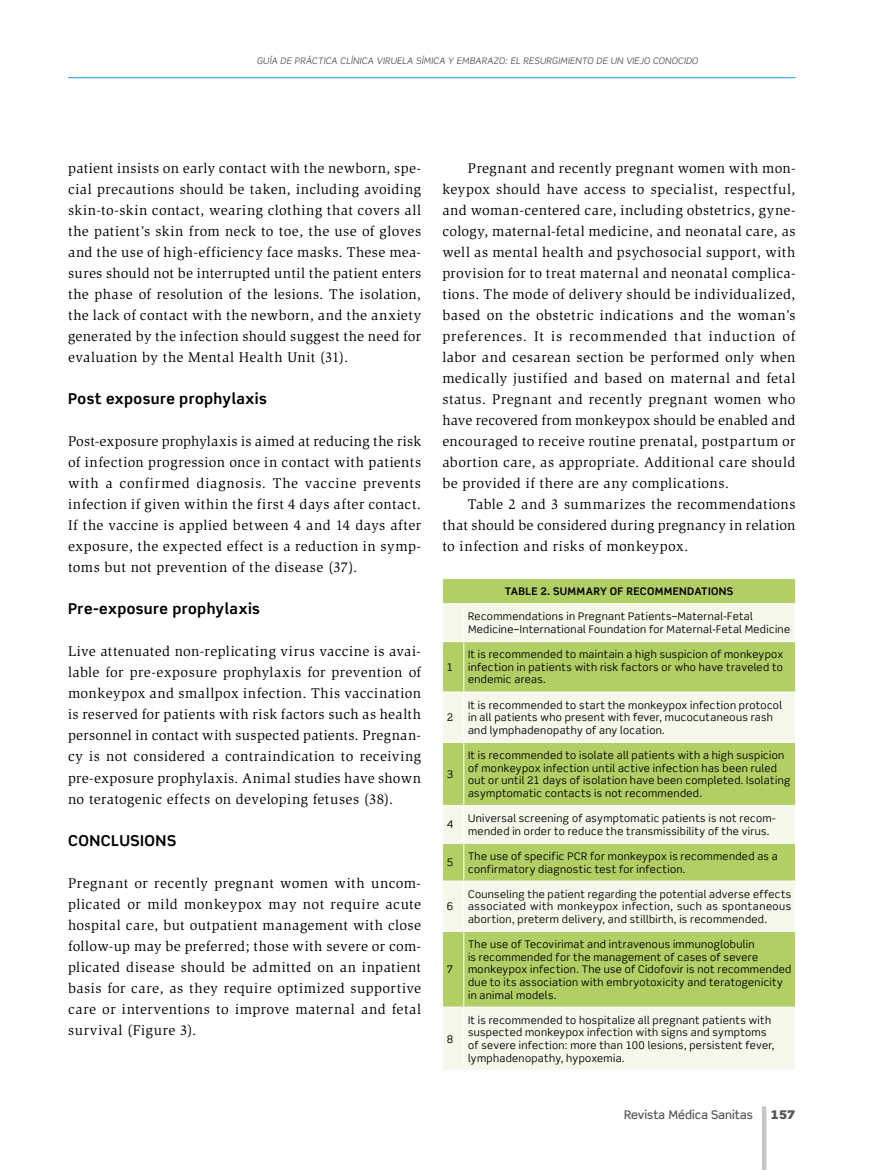
<style>
.page{position:relative;width:872px;height:1170px;background:#fff}
.page>*{position:absolute;margin:0;border:0;box-sizing:border-box;transform-origin:0 0}
._10Subt_2{font:700 15px "Scene Std";letter-spacing:.03em;color:#000}
._09Subt_1{font:700 15px "Scene Std";letter-spacing:.035em;color:#000}
._02Body_sin_sang{font:14.4px/21px "Slimbach Std";letter-spacing:.025em;color:#000;text-align:justify}
._01Body_text{font:14.4px/21px "Slimbach Std";letter-spacing:.025em;color:#000;text-align:justify}
.t1{font:500 12px "Scene Std";color:#575756}
.t2{font:900 12px "Scene Std";color:#575756}
._14texto_tablas{font:10.5px/12.6px "Scene Std";letter-spacing:.035em;color:#000}
._15Tit_Tabla{font:700 10.5px "Scene Std";letter-spacing:.03em;color:#000}
.t3{font:italic 9px "Scene Std";letter-spacing:.02em;color:#575756}
</style>
<div class="page">
<hr style="left:68px;top:77px;width:727px;height:1px;background:#169ad3">
<hr style="left:762px;top:1106px;width:4px;height:63px;background:#c6c6c6">
<div style="left:464px;top:579px;width:331px;height:24px;background:#b2cf65"></div>
<svg style="left:443px;top:604px;width:352px;height:465px;background:#d4e4aa"></svg>
<svg style="left:795px;top:579px;width:1px;height:24px"></svg>
<svg style="left:442px;top:578px;width:22px;height:26px"></svg>
<hr style="left:463px;top:604px;width:1px;height:37px;background:#fff">
<svg style="left:443px;top:641px;width:20px;height:1px"></svg>
<hr style="left:464px;top:641px;width:331px;height:1px;background:#fff">
<hr style="left:463px;top:641px;width:1px;height:50px;background:#fff">
<svg style="left:442px;top:691px;width:22px;height:1px"></svg>
<hr style="left:464px;top:691px;width:331px;height:1px;background:#fff">
<hr style="left:463px;top:692px;width:1px;height:50px;background:#fff">
<svg style="left:443px;top:742px;width:20px;height:1px"></svg>
<hr style="left:464px;top:742px;width:331px;height:1px;background:#fff">
<hr style="left:463px;top:742px;width:1px;height:63px;background:#fff">
<svg style="left:443px;top:805px;width:20px;height:1px"></svg>
<hr style="left:464px;top:805px;width:331px;height:1px;background:#fff">
<hr style="left:463px;top:805px;width:1px;height:38px;background:#fff">
<svg style="left:443px;top:842px;width:20px;height:1px"></svg>
<hr style="left:464px;top:842px;width:331px;height:1px;background:#fff">
<hr style="left:463px;top:843px;width:1px;height:37px;background:#fff">
<svg style="left:443px;top:880px;width:21px;height:1px"></svg>
<hr style="left:464px;top:880px;width:331px;height:1px;background:#fff">
<hr style="left:463px;top:881px;width:1px;height:50px;background:#fff">
<svg style="left:443px;top:931px;width:20px;height:1px"></svg>
<hr style="left:464px;top:931px;width:331px;height:1px;background:#fff">
<hr style="left:463px;top:931px;width:1px;height:75px;background:#fff">
<svg style="left:443px;top:1006px;width:21px;height:1px"></svg>
<hr style="left:464px;top:1006px;width:331px;height:1px;background:#fff">
<hr style="left:463px;top:1007px;width:1px;height:62px;background:#fff">
<svg style="left:443px;top:1069px;width:20px;height:1px"></svg>
<p class="t3" style="left:257px;top:55px;width:443px">GUÍA DE PRÁCTICA CLÍNICA VIRUELA SÍMICA Y EMBARAZO: EL RESURGIMIENTO DE UN VIEJO CONOCIDO</p>
<p class="_02Body_sin_sang" style="left:68px;top:158px;width:354px">patient insists on early contact with the newborn, spe&shy;cial precautions should be taken, including avoiding skin-to-skin contact, wearing clothing that covers all the patient’s skin from neck to toe, the use of gloves and the use of high-efficiency face masks. These mea&shy;sures should not be interrupted until the patient enters the phase of resolution of the lesions. The isolation, the lack of contact with the newborn, and the anxiety generated by the infection should suggest the need for evaluation by the Mental Health Unit (31).</p>
<p class="_10Subt_2" style="left:68px;top:389px;width:200px">Post exposure prophylaxis</p>
<p class="_02Body_sin_sang" style="left:68px;top:431px;width:354px">Post-exposure prophylaxis is aimed at reducing the risk of infection progression once in contact with patients with a confirmed diagnosis. The vaccine prevents infection if given within the first 4 days after contact.<br>If the vaccine is applied between 4 and 14 days after exposure, the expected effect is a reduction in symp&shy;toms but not prevention of the disease (37).</p>
<p class="_10Subt_2" style="left:68px;top:599px;width:193px">Pre-exposure prophylaxis</p>
<p class="_02Body_sin_sang" style="left:68px;top:641px;width:354px">Live attenuated non-replicating virus vaccine is avai&shy;lable for pre-exposure prophylaxis for prevention of monkeypox and smallpox infection. This vaccination is reserved for patients with risk factors such as health personnel in contact with suspected patients. Pregnan&shy;cy is not considered a contraindication to receiving pre-exposure prophylaxis. Animal studies have shown no teratogenic effects on developing fetuses (38).</p>
<p class="_09Subt_1" style="left:68px;top:830px;width:110px">CONCLUSIONS</p>
<p class="_02Body_sin_sang" style="left:68px;top:872px;width:354px">Pregnant or recently pregnant women with uncom&shy;plicated or mild monkeypox may not require acute hospital care, but outpatient management with close follow-up may be preferred; those with severe or com&shy;plicated disease should be admitted on an inpatient basis for care, as they require optimized supportive care or interventions to improve maternal and fetal survival (Figure 3).</p>
<p class="_01Body_text" style="left:442px;top:158px;width:355px;text-indent:26px">Pregnant and recently pregnant women with mon&shy;keypox should have access to specialist, respectful, and woman-centered care, including obstetrics, gyne&shy;cology, maternal-fetal medicine, and neonatal care, as well as mental health and psychosocial support, with provision for to treat maternal and neonatal complica&shy;tions. The mode of delivery should be individualized, based on the obstetric indications and the woman’s preferences. It is recommended that induction of labor and cesarean section be performed only when medically justified and based on maternal and fetal status. Pregnant and recently pregnant women who have recovered from monkeypox should be enabled and encouraged to receive routine prenatal, postpartum or abortion care, as appropriate. Additional care should be provided if there are any complications.</p>
<p class="_01Body_text" style="left:442px;top:494px;width:355px;text-indent:26px">Table 2 and 3 summarizes the recommendations that should be considered during pregnancy in relation to infection and risks of monkeypox.</p>
<p class="_15Tit_Tabla" style="left:505px;top:585px;width:230px">TABLE 2. SUMMARY OF RECOMMENDATIONS</p>
<p class="_14texto_tablas" style="left:468px;top:610px;width:323px">Recommendations in Pregnant Patients–Maternal-Fetal<br>Medicine–International Foundation for Maternal-Fetal Medicine</p>
<p class="_14texto_tablas" style="left:447px;top:660px;width:8px">1</p>
<p class="_14texto_tablas" style="left:468px;top:648px;width:316px;text-align:justify">It is recommended to maintain a high suspicion of monkeypox infection in patients with risk factors or who have traveled to endemic areas.</p>
<p class="_14texto_tablas" style="left:447px;top:711px;width:8px">2</p>
<p class="_14texto_tablas" style="left:447px;top:767px;width:8px">3</p>
<p class="_14texto_tablas" style="left:468px;top:698px;width:315px">It is recommended to start the monkeypox infection protocol in all patients who present with fever, mucocutaneous rash and lymphadenopathy of any location.</p>
<p class="_14texto_tablas" style="left:468px;top:748px;width:324px">It is recommended to isolate all patients with a high suspicion of monkeypox infection until active infection has been ruled out or until 21 days of isolation have been completed. Isolating asymptomatic contacts is not recommended.</p>
<p class="_14texto_tablas" style="left:447px;top:818px;width:8px">4</p>
<p class="_14texto_tablas" style="left:468px;top:811px;width:309px">Universal screening of asymptomatic patients is not recom&shy;mended in order to reduce the transmissibility of the virus.</p>
<p class="_14texto_tablas" style="left:447px;top:856px;width:8px">5</p>
<p class="_14texto_tablas" style="left:468px;top:849px;width:311px">The use of specific PCR for monkeypox is recommended as a confirmatory diagnostic test for infection.</p>
<p class="_14texto_tablas" style="left:447px;top:900px;width:8px">6</p>
<p class="_14texto_tablas" style="left:468px;top:887px;width:325px;text-align:justify">Counseling the patient regarding the potential adverse effects associated with monkeypox infection, such as spontaneous abortion, preterm delivery, and stillbirth, is recommended.</p>
<p class="_14texto_tablas" style="left:447px;top:963px;width:8px">7</p>
<p class="_14texto_tablas" style="left:447px;top:1032px;width:8px">8</p>
<p class="_14texto_tablas" style="left:468px;top:937px;width:325px">The use of Tecovirimat and intravenous immunoglobulin<br>is recommended for the management of cases of severe monkeypox infection. The use of Cidofovir is not recommended due to its association with embryotoxicity and teratogenicity in animal models.</p>
<p class="_14texto_tablas" style="left:468px;top:1013px;width:308px">It is recommended to hospitalize all pregnant patients with suspected monkeypox infection with signs and symptoms of severe infection: more than 100 lesions, persistent fever, lymphadenopathy, hypoxemia.</p>
<p class="t1" style="left:624px;top:1106px;width:130px">Revista Médica Sanitas</p>
<p class="t2" style="left:771px;top:1106px;width:26px">157</p>
</div>
